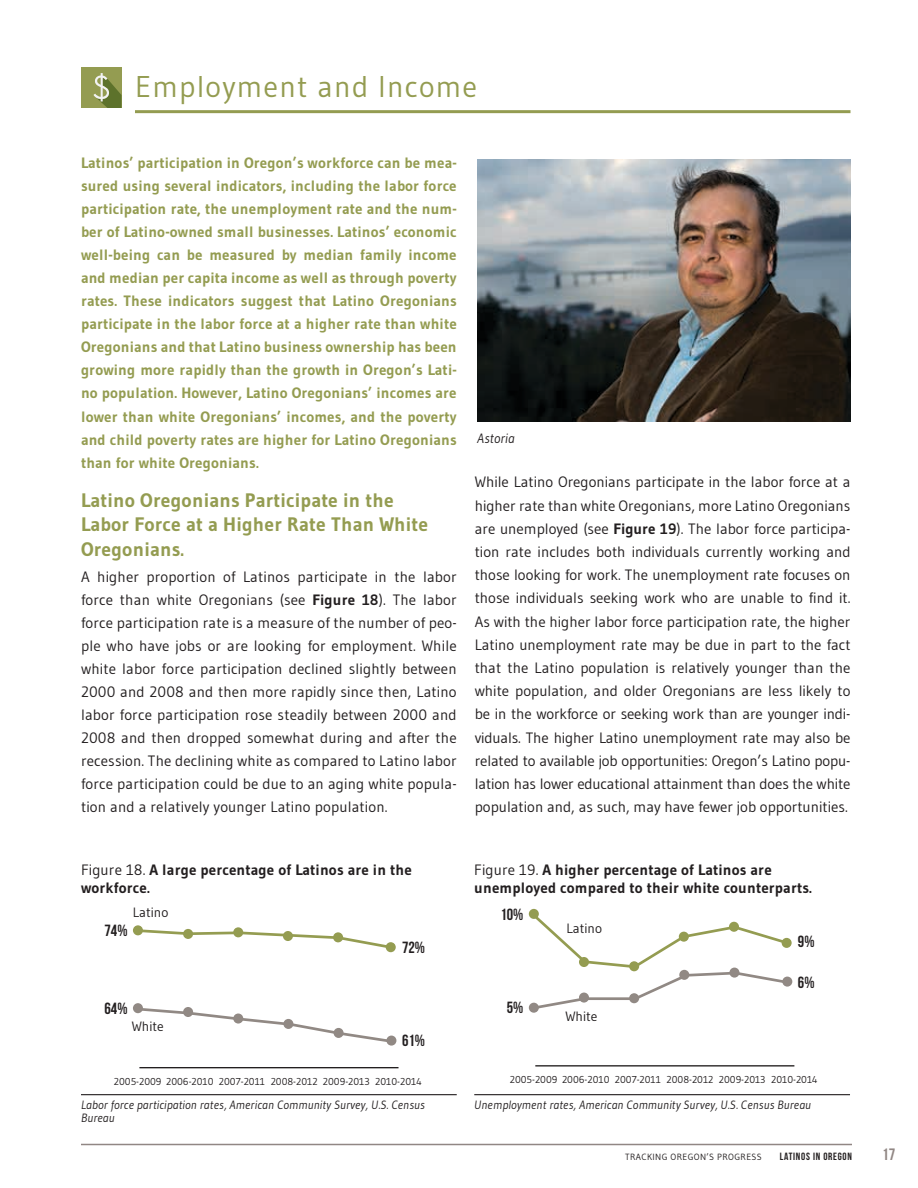
<style>
.page{position:relative;width:918px;height:1188px;background:#fff}
.page>*{position:absolute;margin:0;border:0;box-sizing:border-box;transform-origin:0 0}
.t1{font:30px "Gudea";letter-spacing:.04em;color:#949c51}
.t2{font:700 19.5px/24.6px "Gudea";letter-spacing:.01em;color:#949c51}
.t3{font:16.5px "Bebas Neue";color:#918784}
.t4{font:16.2px "Bebas Neue";color:#231f20}
.t5{font:15px/23.2px "Gudea";letter-spacing:.005em;color:#231f20;text-align:justify}
.t6{font:700 15px/23.1px "Gudea";letter-spacing:.01em;color:#949c51;text-align:justify}
.t7{font:700 15px/18px "Gudea";letter-spacing:.01em;color:#231f20}
.t8{font:13.5px "Gudea";color:#231f20}
.t9{font:italic 13.5px "Gudea";letter-spacing:.01em;color:#231f20}
.t10{font:italic 12px/13.5px "Gudea";letter-spacing:.01em;color:#231f20}
.t11{font:10.5px "Bebas Neue";letter-spacing:.07em;color:#231f20}
.t12{font:10.05px "Gudea";color:#231f20}
.t13{font:9px "Gudea";letter-spacing:.04em;color:#231f20}
.s1{font-weight:700}
.s2{font-weight:400}
</style>
<div class="page">
<hr style="left:81px;top:1144px;width:771px;height:1px;background:#918784">
<hr style="left:135px;top:110px;width:715px;height:3px;background:#949c51">
<hr style="left:81px;top:1094px;width:376px;height:1px;background:#231f20">
<svg style="left:133px;top:925px;width:10px;height:10px"></svg>
<svg style="left:134px;top:928px;width:262px;height:23px"></svg>
<svg style="left:133px;top:1007px;width:262px;height:38px"></svg>
<hr style="left:139px;top:1067px;width:260px;height:1px;background:#231f20">
<div style="left:334px;top:1028px;width:10px;height:10px;background:#918984;border-radius:50%"></div>
<div style="left:283px;top:1019px;width:10px;height:10px;background:#918984;border-radius:50%"></div>
<div style="left:133px;top:1003px;width:10px;height:10px;background:#918984;border-radius:50%"></div>
<hr style="left:474px;top:1094px;width:376px;height:1px;background:#231f20">
<svg style="left:528px;top:910px;width:264px;height:101px"></svg>
<hr style="left:535px;top:1065px;width:259px;height:2px;background:#231f20">
<div style="left:729px;top:968px;width:10px;height:10px;background:#918984;border-radius:50%"></div>
<div style="left:679px;top:970px;width:10px;height:10px;background:#918984;border-radius:50%"></div>
<div style="left:529px;top:1003px;width:10px;height:10px;background:#918984;border-radius:50%"></div>
<div style="left:81px;top:68px;width:41px;height:40px;background:#949c51"></div>
<svg style="left:93px;top:73px;width:28px;height:35px"></svg>
<img style="left:478px;top:160px;width:372px;height:262px">
<h1 class="t1" style="left:135px;top:67px;width:344px">Employment and Income</h1>
<p class="t6" style="left:81px;top:151px;width:377px">Latinos’ participation in Oregon’s workforce can be mea&shy;sured using several indicators, including the labor force participation rate, the unemployment rate and the num&shy;ber of Latino-owned small businesses. Latinos’ economic well-being can be measured by median family income and median per capita income as well as through poverty rates. These indicators suggest that Latino Oregonians participate in the labor force at a higher rate than white Oregonians and that Latino business ownership has been growing more rapidly than the growth in Oregon’s Lati&shy;no population. However, Latino Oregonians’ incomes are lower than white Oregonians’ incomes, and the poverty and child poverty rates are higher for Latino Oregonians than for white Oregonians.</p>
<h2 class="t2" style="left:81px;top:488px;width:349px">Latino Oregonians Participate in the<br>Labor Force at a Higher Rate Than White<br>Oregonians.</h2>
<p class="t5" style="left:81px;top:565px;width:377px">A higher proportion of Latinos participate in the labor force than white Oregonians (see <span class="s1">Figure 18</span>). The labor force participation rate is a measure of the number of peo&shy;ple who have jobs or are looking for employment. While white labor force participation declined slightly between 2000 and 2008 and then more rapidly since then, Latino labor force participation rose steadily between 2000 and 2008 and then dropped somewhat during and after the recession. The declining white as compared to Latino labor force participation could be due to an aging white popula&shy;tion and a relatively younger Latino population.</p>
<p class="t9" style="left:477px;top:430px;width:39px">Astoria</p>
<p class="t5" style="left:475px;top:470px;width:377px">While Latino Oregonians participate in the labor force at a higher rate than white Oregonians, more Latino Oregonians are unemployed (see <span class="s1">Figure 19</span>). The labor force participa&shy;tion rate includes both individuals currently working and those looking for work. The unemployment rate focuses on those individuals seeking work who are unable to find it.<br>As with the higher labor force participation rate, the higher Latino unemployment rate may be due in part to the fact that the Latino population is relatively younger than the white population, and older Oregonians are less likely to be in the workforce or seeking work than are younger indi&shy;viduals. The higher Latino unemployment rate may also be related to available job opportunities: Oregon’s Latino popu&shy;lation has lower educational attainment than does the white population and, as such, may have fewer job opportunities.</p>
<p class="t7" style="left:81px;top:860px;width:332px"><span class="s2">Figure 18.</span> A large percentage of Latinos are in the workforce.</p>
<p class="t7" style="left:474px;top:860px;width:339px"><span class="s2">Figure 19.</span> A higher percentage of Latinos are unemployed compared to their white counterparts.</p>
<p class="t8" style="left:133px;top:903px;width:37px">Latino</p>
<p class="t4" style="left:500px;top:905px;width:24px">10%</p>
<p class="t4" style="left:105px;top:921px;width:24px">74%</p>
<p class="t4" style="left:402px;top:938px;width:24px">72%</p>
<p class="t8" style="left:567px;top:920px;width:37px">Latino</p>
<p class="t4" style="left:798px;top:933px;width:18px">9%</p>
<p class="t4" style="left:798px;top:974px;width:18px">6%</p>
<p class="t4" style="left:105px;top:999px;width:24px">64%</p>
<p class="t8" style="left:132px;top:1018px;width:33px">White</p>
<p class="t4" style="left:507px;top:998px;width:18px">5%</p>
<p class="t8" style="left:565px;top:1008px;width:33px">White</p>
<p class="t4" style="left:402px;top:1031px;width:24px">61%</p>
<p class="t12" style="left:114px;top:1076px;width:309px">2005-2009 2006-2010 2007-2011 2008-2012 2009-2013 2010-2014</p>
<p class="t12" style="left:510px;top:1074px;width:309px">2005-2009 2006-2010 2007-2011 2008-2012 2009-2013 2010-2014</p>
<p class="t10" style="left:81px;top:1098px;width:345px">Labor force participation rates, American Community Survey, U.S. Census<br>Bureau</p>
<p class="t10" style="left:474px;top:1098px;width:338px">Unemployment rates, American Community Survey, U.S. Census Bureau</p>
<p class="t13" style="left:625px;top:1151px;width:138px">TRACKING OREGON’S PROGRESS</p>
<p class="t11" style="left:780px;top:1150px;width:74px">LATINOS IN OREGON</p>
<p class="t3" style="left:882px;top:1145px;width:15px">17</p>
</div>
